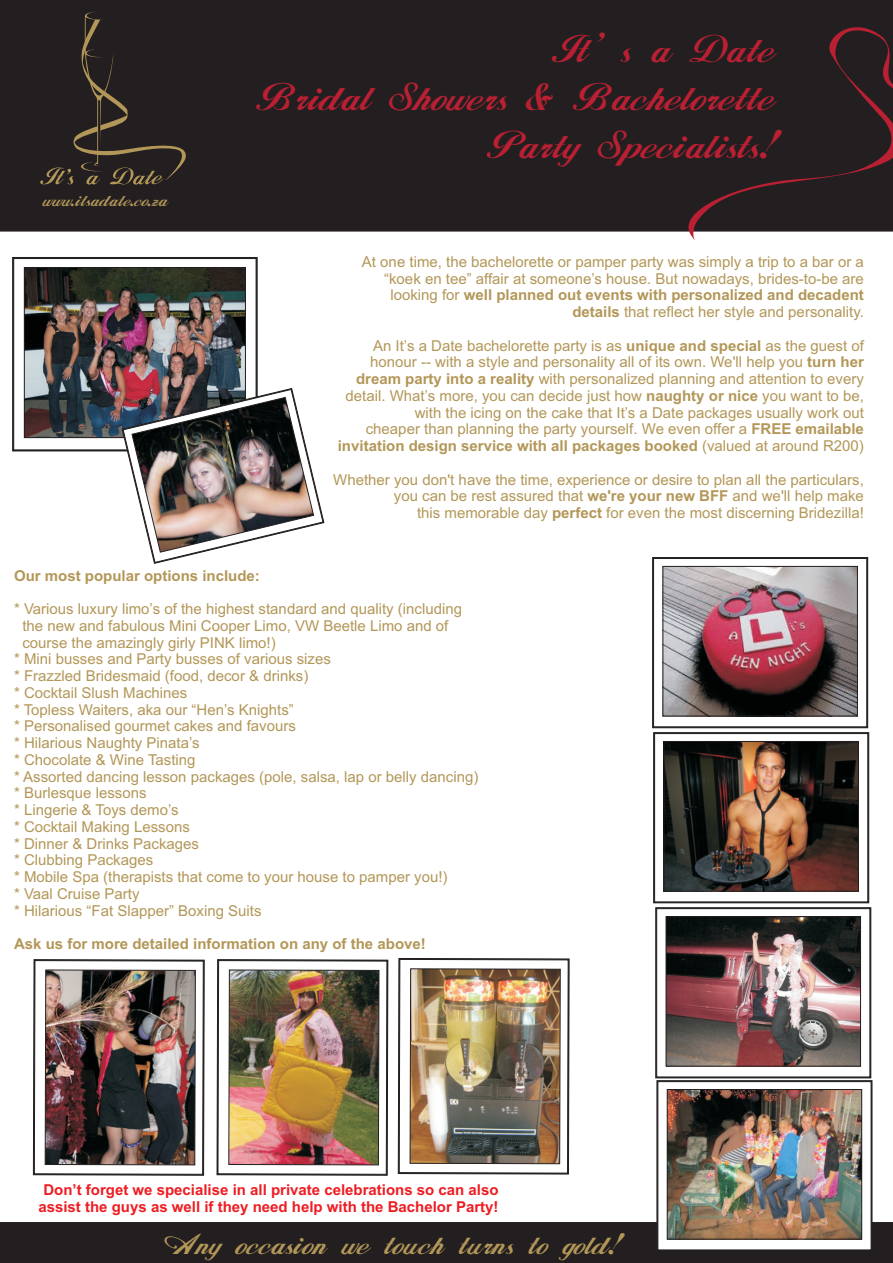
<style>
.page{position:relative;width:893px;height:1263px;background:#fff}
.page>*{position:absolute;margin:0;border:0;box-sizing:border-box;transform-origin:0 0}
.t1{font:36.3px/48.3px "Hancock";color:#ba1f33;text-align:right}
.t2{font:27px "Hancock";color:#b39758}
.t3{font:22.35px "Hancock";color:#b39758}
.t4{font:16.5px "Hancock";color:#b39758}
.t5{font:15px/16.8px "Arial";color:#b39758;text-align:right}
.t6{font:700 15px/16.8px "Arial";color:#ee1d23;text-align:center}
.t7{font:700 15px "Arial";color:#b39758}
.s1{font-weight:700}
</style>
<div class="page">
<div style="left:0;top:0;width:893px;height:231px;background:#231f20"></div>
<svg style="left:673px;top:13px;width:220px;height:228px;background:#302829"></svg>
<svg style="left:13px;top:258px;width:243px;height:130px"></svg>
<img style="left:26px;top:269px;width:218px;height:119px">
<div style="left:24px;top:267px;width:222px;height:171px;border:1px solid #231f20"></div>
<img style="left:0;top:388px;width:893px;height:875px">
<svg style="left:40px;top:12px;width:150px;height:173px;background:#2d2723"></svg>
<h3 class="t3" style="left:151px;top:167px;width:11px">e</h3>
<p class="t4" style="left:42px;top:192px;width:127px">www.itsadate.co.za</p>
<h1 class="t1" style="left:256px;top:28px;width:518px">It’ s a Date<br>Bridal Showers &amp; Bachelorette<br>Party Specialists!</h1>
<p class="t5" style="left:362px;top:254px;width:503px">At one time, the bachelorette or pamper party was simply a trip to a bar or a “koek en tee” affair at someone’s house. But nowadays, brides-to-be are looking for <span class="s1">well planned out events with personalized and decadent details</span> that reflect her style and personality.</p>
<p class="t5" style="left:338px;top:338px;width:528px">An It’s a Date bachelorette party is as <span class="s1">unique and special</span> as the guest of honour -- with a style and personality all of its own. We'll help you <span class="s1">turn her dream party into a reality</span> with personalized planning and attention to every detail. What’s more, you can decide just how <span class="s1">naughty or nice</span> you want to be, with the icing on the cake that It’s a Date packages usually work out<br>cheaper than planning the party yourself. We even offer a <span class="s1">FREE emailable invitation design service with all packages booked</span> (valued at around R200)</p>
<p class="t5" style="left:333px;top:472px;width:532px">Whether you don't have the time, experience or desire to plan all the particulars, you can be rest assured that <span class="s1">we're your new BFF</span> and we'll help make<br>this memorable day <span class="s1">perfect</span> for even the most discerning Bridezilla!</p>
<p class="t7" style="left:14px;top:570px;width:247px">Our most popular options include:</p>
<p class="t5" style="left:14px;top:602px;width:449px">* Various luxury limo’s of the highest standard and quality (including</p>
<p class="t5" style="left:22px;top:618px;width:428px">the new and fabulous Mini Cooper Limo, VW Beetle Limo and of</p>
<p class="t5" style="left:22px;top:635px;width:255px">course the amazingly girly PINK limo!)</p>
<p class="t5" style="left:14px;top:652px;width:318px">* Mini busses and Party busses of various sizes</p>
<p class="t5" style="left:14px;top:669px;width:296px">* Frazzled Bridesmaid (food, decor &amp; drinks)</p>
<p class="t5" style="left:14px;top:685px;width:175px">* Cocktail Slush Machines</p>
<p class="t5" style="left:14px;top:702px;width:281px">* Topless Waiters, aka our “Hen’s Knights”</p>
<p class="t5" style="left:14px;top:719px;width:283px">* Personalised gourmet cakes and favours</p>
<p class="t5" style="left:14px;top:736px;width:187px">* Hilarious Naughty Pinata’s</p>
<p class="t5" style="left:14px;top:753px;width:183px">* Chocolate &amp; Wine Tasting</p>
<p class="t5" style="left:14px;top:769px;width:466px">* Assorted dancing lesson packages (pole, salsa, lap or belly dancing)</p>
<p class="t5" style="left:14px;top:786px;width:134px">* Burlesque lessons</p>
<p class="t5" style="left:14px;top:803px;width:166px">* Lingerie &amp; Toys demo’s</p>
<p class="t5" style="left:14px;top:820px;width:177px">* Cocktail Making Lessons</p>
<p class="t5" style="left:14px;top:836px;width:187px">* Dinner &amp; Drinks Packages</p>
<p class="t5" style="left:14px;top:853px;width:141px">* Clubbing Packages</p>
<p class="t5" style="left:14px;top:870px;width:435px">* Mobile Spa (therapists that come to your house to pamper you!)</p>
<p class="t5" style="left:14px;top:887px;width:127px">* Vaal Cruise Party</p>
<p class="t5" style="left:14px;top:903px;width:249px">* Hilarious “Fat Slapper” Boxing Suits</p>
<p class="t7" style="left:14px;top:938px;width:413px">Ask us for more detailed information on any of the above!</p>
<p class="t6" style="left:38px;top:1183px;width:462px">Don’t forget we specialise in all private celebrations so can also assist the guys as well if they need help with the Bachelor Party!</p>
<h2 class="t2" style="left:170px;top:1232px;width:449px">Any occasion we touch turns to gold!</h2>
</div>
